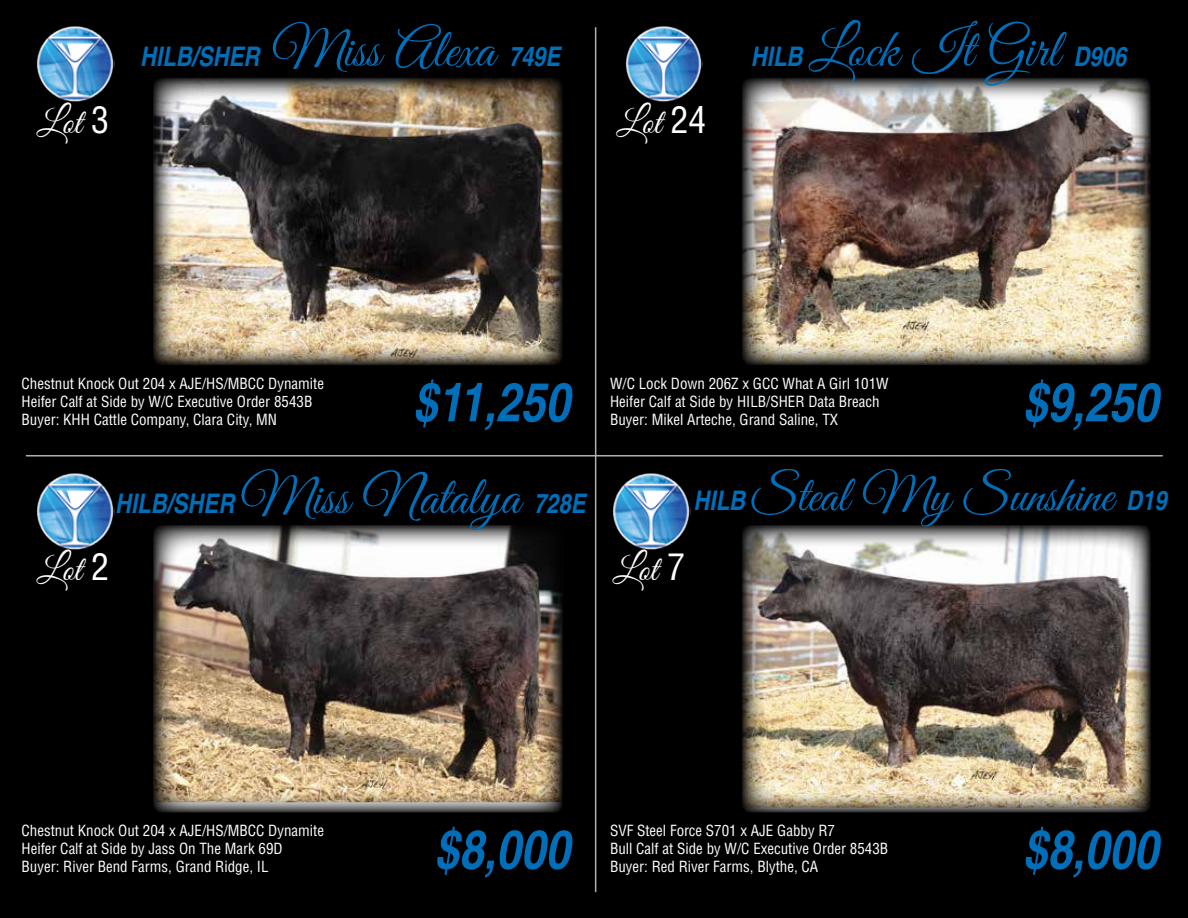
<style>
.page{position:relative;width:1188px;height:918px;background:#000}
.page>*{position:absolute;margin:0;border:0;box-sizing:border-box;transform-origin:0 0}
.t1{font:italic 700 condensed 54px "Helvetica";color:#006eb9}
.t2{font:54px "Great Vibes";color:#006eb9}
.t3{font:51px "Great Vibes";color:#006eb9}
.t4{font:36px "Great Vibes";color:#fff}
.t5{font:italic 700 condensed 27px "Helvetica";color:#006eb9}
.t6{font:condensed 15px/18px "Helvetica";color:#fff}
.s1{font-family:"Helvetica";font-stretch:condensed}
.s2{font-family:"Great Vibes";font-weight:400;font-style:normal;font-stretch:normal;font-size:54px}
.s3{font-family:"Helvetica";font-weight:700;font-style:italic;font-stretch:condensed;font-size:27px}
</style>
<div class="page">
<img style="left:153px;top:78px;width:409px;height:287px">
<img style="left:36px;top:26px;width:78px;height:76px">
<hr style="left:26px;top:455px;width:1137px;height:2px;background:#afb1b4">
<hr style="left:595px;top:27px;width:1px;height:865px;background:#afb1b4">
<img style="left:742px;top:78px;width:409px;height:287px">
<img style="left:625px;top:26px;width:78px;height:76px">
<svg style="left:153px;top:525px;width:409px;height:288px;background:#727170"></svg>
<img style="left:153px;top:525px;width:409px;height:277px">
<img style="left:36px;top:473px;width:78px;height:77px">
<img style="left:742px;top:525px;width:409px;height:283px">
<img style="left:612px;top:473px;width:78px;height:77px">
<h3 class="t4" style="left:37px;top:102px;width:74px">Lot <span class="s1">3</span></h3>
<h3 class="t5" style="left:140px;top:40px;width:422px">HILB/SHER <span class="s2">Miss Alexa</span> 749E</h3>
<h3 class="t4" style="left:616px;top:102px;width:92px">Lot <span class="s1">24</span></h3>
<h1 class="t2" style="left:751px;top:20px;width:377px"><span class="s3">HILB</span> Lock It Girl <span class="s3">D906</span></h1>
<p class="t6" style="left:22px;top:374px;width:304px">Chestnut Knock Out 204 x AJE/HS/MBCC Dynamite<br>Heifer Calf at Side by W/C Executive Order 8543B<br>Buyer: KHH Cattle Company, Clara City, MN</p>
<h1 class="t1" style="left:413px;top:369px;width:158px">$11,250</h1>
<h3 class="t4" style="left:37px;top:550px;width:74px">Lot <span class="s1">2</span></h3>
<h3 class="t5" style="left:115px;top:487px;width:472px">HILB/SHER <span class="s2">Miss Natalya</span> 728E</h3>
<p class="t6" style="left:610px;top:374px;width:280px">W/C Lock Down 206Z x GCC What A Girl 101W<br>Heifer Calf at Side by HILB/SHER Data Breach<br>Buyer: Mikel Arteche, Grand Saline, TX</p>
<h1 class="t1" style="left:1023px;top:369px;width:137px">$9,250</h1>
<h3 class="t4" style="left:613px;top:550px;width:74px">Lot <span class="s1">7</span></h3>
<h2 class="t3" style="left:694px;top:467px;width:475px"><span class="s3">HILB</span> Steal My Sunshine <span class="s3">D19</span></h2>
<p class="t6" style="left:22px;top:821px;width:304px">Chestnut Knock Out 204 x AJE/HS/MBCC Dynamite<br>Heifer Calf at Side by Jass On The Mark 69D<br>Buyer: River Bend Farms, Grand Ridge, IL</p>
<h1 class="t1" style="left:434px;top:817px;width:137px">$8,000</h1>
<p class="t6" style="left:610px;top:821px;width:280px">SVF Steel Force S701 x AJE Gabby R7<br>Bull Calf at Side by W/C Executive Order 8543B<br>Buyer: Red River Farms, Blythe, CA</p>
<h1 class="t1" style="left:1023px;top:817px;width:137px">$8,000</h1>
</div>
